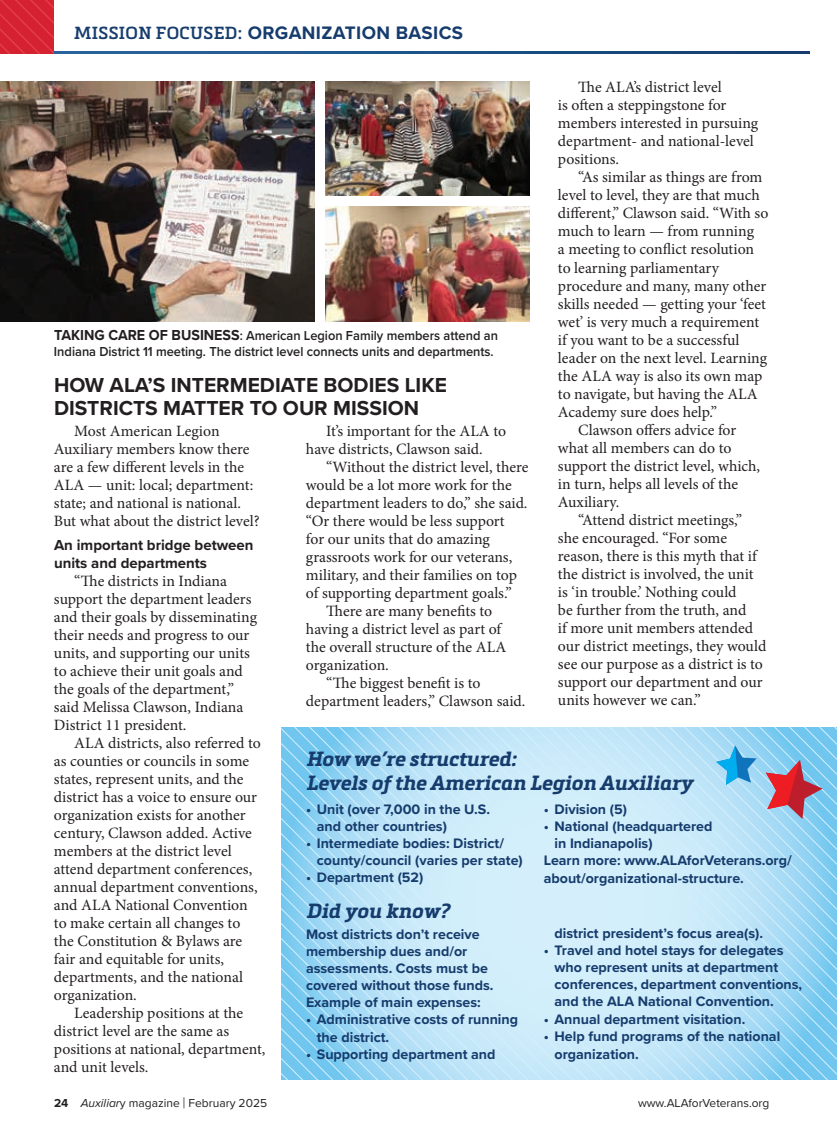
<style>
.page{position:relative;width:837px;height:1134px;background:#fff}
.page>*{position:absolute;margin:0;border:0;box-sizing:border-box;transform-origin:0 0}
.t1{font:700 21px/23.2px "Proxima Nova";color:#231f20}
.t2{font:italic 700 20.25px/24.3px "Metronic Slab Pro";color:#163c6d}
.t3{font:700 18.75px "Proxima Nova";letter-spacing:.02em;color:#163c6d}
.t4{font:15.75px/18px "Minion Pro";color:#231f20}
.t5{font:700 15px/18px "Proxima Nova";color:#231f20}
.t6{font:700 14.25px/17.1px "Proxima Nova";color:#163c6d}
.t7{font:600 13.5px/16.2px "Proxima Nova";color:#231f20;scale:.95 1}
.t8{font:12px "Proxima Nova";color:#231f20}
.s1{font-family:"Metronic Slab Pro";font-weight:600;font-size:17.25px}
.s2{font-weight:700;font-size:15px}
.s3{font-weight:700}
.s4{font-style:italic}
.s5{font-size:15.6px}
</style>
<div class="page">
<svg style="left:0;top:0;width:54px;height:54px;background:#d72434"></svg>
<svg style="left:445px;top:728px;width:15px;height:352px;background:#c9eaf9"></svg>
<svg style="left:460px;top:728px;width:15px;height:352px;background:#cbebf9"></svg>
<svg style="left:475px;top:728px;width:15px;height:352px;background:#cdebfa"></svg>
<svg style="left:490px;top:728px;width:15px;height:352px;background:#ceecfa"></svg>
<svg style="left:505px;top:728px;width:15px;height:352px;background:#cfecfa"></svg>
<svg style="left:520px;top:728px;width:15px;height:352px;background:#cfedfa"></svg>
<svg style="left:535px;top:728px;width:15px;height:352px;background:#d0edfa"></svg>
<svg style="left:550px;top:728px;width:15px;height:352px;background:#d0edfa"></svg>
<svg style="left:565px;top:728px;width:15px;height:352px;background:#d0edfa"></svg>
<svg style="left:580px;top:728px;width:15px;height:352px;background:#cfedfa"></svg>
<svg style="left:595px;top:728px;width:15px;height:352px;background:#cfecfa"></svg>
<svg style="left:610px;top:728px;width:15px;height:352px;background:#ceecfa"></svg>
<svg style="left:625px;top:728px;width:15px;height:352px;background:#cdecfa"></svg>
<svg style="left:640px;top:728px;width:15px;height:352px;background:#ccebfa"></svg>
<svg style="left:655px;top:728px;width:15px;height:352px;background:#caeaf9"></svg>
<svg style="left:670px;top:728px;width:15px;height:352px;background:#c8e9f9"></svg>
<svg style="left:685px;top:728px;width:15px;height:352px;background:#c5e7f8"></svg>
<svg style="left:700px;top:728px;width:15px;height:352px;background:#c1e6f8"></svg>
<svg style="left:282px;top:728px;width:157px;height:15px;background:#90d2f2"></svg>
<svg style="left:282px;top:743px;width:157px;height:15px;background:#95d4f3"></svg>
<svg style="left:282px;top:758px;width:157px;height:15px;background:#9bd6f4"></svg>
<svg style="left:282px;top:773px;width:157px;height:15px;background:#9fd8f4"></svg>
<svg style="left:282px;top:788px;width:157px;height:15px;background:#a4daf5"></svg>
<svg style="left:282px;top:803px;width:157px;height:15px;background:#a7dbf5"></svg>
<svg style="left:282px;top:818px;width:157px;height:15px;background:#abddf5"></svg>
<svg style="left:282px;top:833px;width:157px;height:15px;background:#addef6"></svg>
<svg style="left:282px;top:848px;width:157px;height:232px;background:#a9dcf5"></svg>
<img style="left:0;top:81px;width:315px;height:240px">
<img style="left:325px;top:207px;width:205px;height:114px">
<img style="left:325px;top:81px;width:205px;height:115px">
<svg style="left:716px;top:728px;width:121px;height:352px;background:#9ed0ec"></svg>
<p class="t3" style="left:74px;top:19px;width:390px"><span class="s1">MISSION FOCUSED:</span> ORGANIZATION BASICS</p>
<p class="t4" style="left:558px;top:79px;width:202px;text-indent:20px">The ALA’s district level<br>is often a steppingstone for members interested in pursuing department- and national-level positions.</p>
<p class="t4" style="left:578px;top:169px;width:186px">“As similar as things are from</p>
<p class="t4" style="left:558px;top:187px;width:203px">level to level, they are that much</p>
<p class="t4" style="left:558px;top:205px;width:212px">different,” Clawson said. “With so</p>
<p class="t4" style="left:558px;top:223px;width:198px">much to learn — from running</p>
<p class="t4" style="left:558px;top:241px;width:198px">a meeting to conflict resolution</p>
<p class="t4" style="left:558px;top:259px;width:163px">to learning parliamentary</p>
<p class="t4" style="left:558px;top:277px;width:210px">procedure and many, many other</p>
<p class="t4" style="left:558px;top:295px;width:210px">skills needed — getting your ‘feet</p>
<p class="t4" style="left:558px;top:313px;width:203px">wet’ is very much a requirement</p>
<p class="t4" style="left:558px;top:331px;width:183px">if you want to be a successful</p>
<p class="t4" style="left:558px;top:349px;width:211px">leader on the next level. Learning</p>
<p class="t4" style="left:558px;top:367px;width:206px">the ALA way is also its own map</p>
<p class="t4" style="left:558px;top:385px;width:201px">to navigate, but having the ALA</p>
<p class="t4" style="left:558px;top:403px;width:161px">Academy sure does help.”</p>
<p class="t4" style="left:578px;top:421px;width:160px">Clawson offers advice for</p>
<p class="t4" style="left:558px;top:439px;width:175px">what all members can do to</p>
<p class="t4" style="left:558px;top:457px;width:204px">support the district level, which,</p>
<p class="t4" style="left:558px;top:475px;width:182px">in turn, helps all levels of the</p>
<p class="t4" style="left:558px;top:493px;width:63px">Auxiliary.</p>
<p class="t4" style="left:578px;top:511px;width:165px">“Attend district meetings,”</p>
<p class="t4" style="left:558px;top:529px;width:171px">she encouraged. “For some</p>
<p class="t4" style="left:558px;top:547px;width:200px">reason, there is this myth that if</p>
<p class="t4" style="left:558px;top:565px;width:197px">the district is involved, the unit</p>
<p class="t4" style="left:558px;top:583px;width:180px">is ‘in trouble.’ Nothing could</p>
<p class="t4" style="left:558px;top:601px;width:190px">be further from the truth, and</p>
<p class="t4" style="left:558px;top:619px;width:197px">if more unit members attended</p>
<p class="t4" style="left:558px;top:637px;width:210px">our district meetings, they would</p>
<p class="t4" style="left:558px;top:655px;width:206px">see our purpose as a district is to</p>
<p class="t4" style="left:558px;top:673px;width:206px">support our department and our</p>
<p class="t4" style="left:558px;top:691px;width:144px">units however we can.”</p>
<p class="t7" style="left:54px;top:327px;width:469px"><span class="s2">TAKING CARE OF BUSINESS</span>: American Legion Family members attend an<br>Indiana District 11 meeting. The district level connects units and departments.</p>
<h1 class="t1" style="left:54px;top:373px;width:395px">HOW ALA’S INTERMEDIATE BODIES LIKE<br>DISTRICTS MATTER TO OUR MISSION</h1>
<p class="t4" style="left:306px;top:422px;width:202px;text-indent:20px">It’s important for the ALA to have districts, Clawson said.</p>
<p class="t4" style="left:326px;top:458px;width:204px">“Without the district level, there</p>
<p class="t4" style="left:306px;top:476px;width:207px">would be a lot more work for the</p>
<p class="t4" style="left:306px;top:494px;width:223px">department leaders to do,” she said.</p>
<p class="t4" style="left:306px;top:512px;width:200px">“Or there would be less support</p>
<p class="t4" style="left:306px;top:530px;width:186px">for our units that do amazing</p>
<p class="t4" style="left:306px;top:548px;width:208px">grassroots work for our veterans,</p>
<p class="t4" style="left:306px;top:566px;width:212px">military, and their families on top</p>
<p class="t4" style="left:306px;top:584px;width:207px">of supporting department goals.”</p>
<p class="t4" style="left:326px;top:602px;width:167px">There are many benefits to</p>
<p class="t4" style="left:306px;top:620px;width:197px">having a district level as part of</p>
<p class="t4" style="left:306px;top:638px;width:202px">the overall structure of the ALA</p>
<p class="t4" style="left:306px;top:656px;width:84px">organization.</p>
<p class="t4" style="left:326px;top:674px;width:156px">“The biggest benefit is to</p>
<p class="t4" style="left:306px;top:692px;width:221px">department leaders,” Clawson said.</p>
<p class="t4" style="left:54px;top:422px;width:207px;text-indent:20px">Most American Legion<br>Auxiliary members know there are a few different levels in the<br>ALA — unit: local; department: state; and national is national.<br>But what about the district level?</p>
<p class="t5" style="left:54px;top:536px;width:201px">An important bridge between units and departments</p>
<p class="t4" style="left:54px;top:572px;width:205px;text-indent:20px">“The districts in Indiana support the department leaders and their goals by disseminating their needs and progress to our units, and supporting our units to achieve their unit goals and the goals of the department,” said Melissa Clawson, Indiana<br>District 11 president.</p>
<p class="t4" style="left:54px;top:734px;width:208px;text-indent:20px">ALA districts, also referred to as counties or councils in some states, represent units, and the district has a voice to ensure our organization exists for another century, Clawson added. Active members at the district level attend department conferences, annual department conventions, and ALA National Convention to make certain all changes to the Constitution &amp; Bylaws are fair and equitable for units, departments, and the national organization.</p>
<p class="t4" style="left:54px;top:1004px;width:213px;text-indent:20px">Leadership positions at the district level are the same as positions at national, department, and unit levels.</p>
<p class="t2" style="left:306px;top:746px;width:388px">How we’re structured:<br>Levels of the American Legion Auxiliary</p>
<p class="t6" style="left:317px;top:800px;width:175px;text-indent:-11px">• Unit (over 7,000 in the U.S. and other countries)</p>
<p class="t6" style="left:317px;top:834px;width:207px;text-indent:-11px">• Intermediate bodies: District/ county/council (varies per state)</p>
<p class="t6" style="left:306px;top:869px;width:119px">• Department (52)</p>
<p class="t6" style="left:544px;top:800px;width:85px">• Division (5)</p>
<p class="t6" style="left:544px;top:817px;width:170px">• National (headquartered</p>
<p class="t6" style="left:555px;top:834px;width:100px">in Indianapolis)</p>
<p class="t6" style="left:544px;top:852px;width:250px">Learn more: www.ALAforVeterans.org/</p>
<p class="t6" style="left:544px;top:870px;width:202px">about/organizational-structure.</p>
<p class="t2" style="left:306px;top:898px;width:145px">Did you know?</p>
<p class="t6" style="left:306px;top:925px;width:189px">Most districts don’t receive membership dues and/or assessments. Costs must be covered without those funds.<br>Example of main expenses:</p>
<p class="t6" style="left:317px;top:1011px;width:203px;text-indent:-11px">• Administrative costs of running the district.</p>
<p class="t6" style="left:306px;top:1045px;width:191px">• Supporting department and</p>
<p class="t6" style="left:555px;top:924px;width:210px">district president’s focus area(s).</p>
<p class="t6" style="left:555px;top:942px;width:249px;text-indent:-11px">• Travel and hotel stays for delegates who represent units at department conferences, department conventions, and the ALA National Convention.</p>
<p class="t6" style="left:544px;top:1010px;width:203px">• Annual department visitation.</p>
<p class="t6" style="left:555px;top:1027px;width:227px;line-height:18px;text-indent:-11px">• Help fund programs of the national organization.</p>
<p class="t8" style="left:54px;top:1094px;width:215px"><span class="s3">24</span> <span class="s4">Auxiliar</span>y magazine <span class="s5">|</span> February 2025</p>
<p class="t8" style="left:638px;top:1094px;width:133px">www.ALAforVeterans.org</p>
</div>
